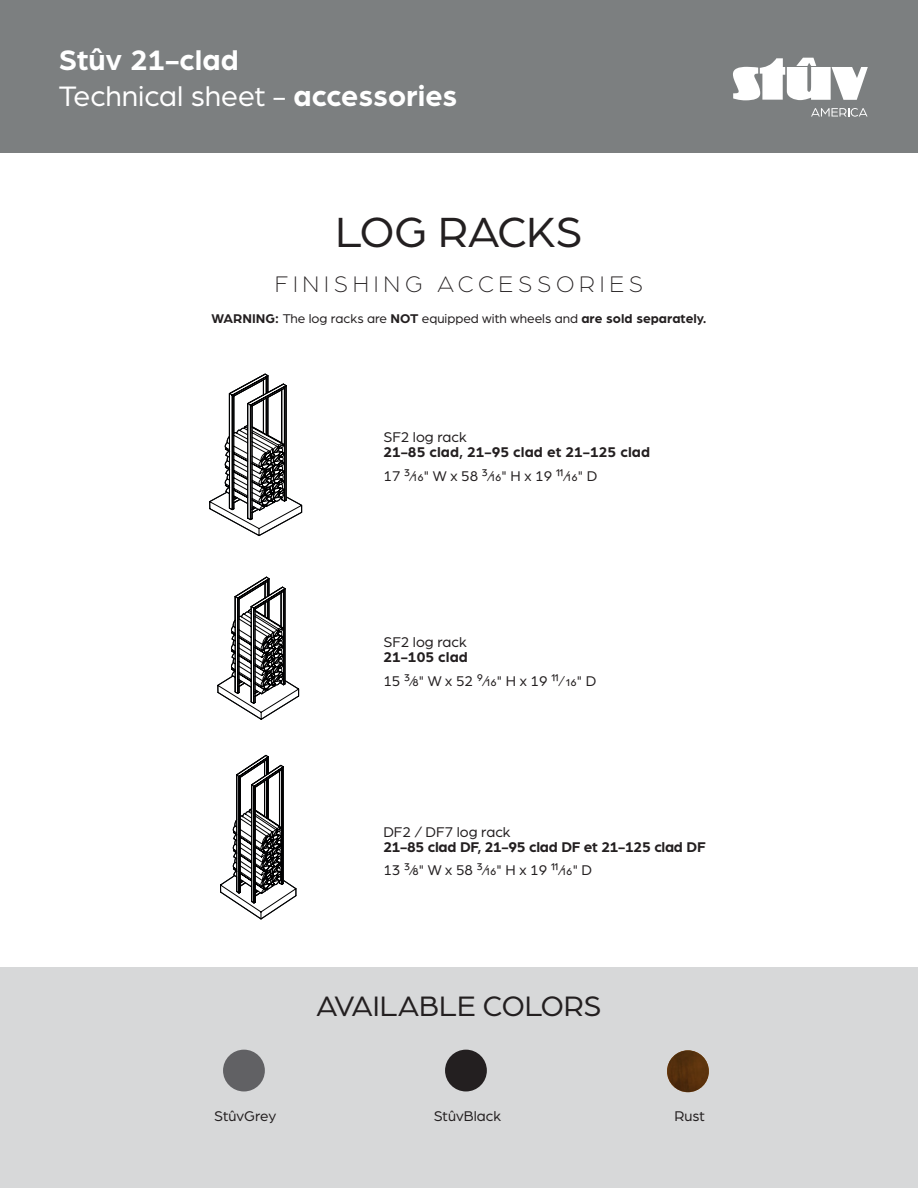
<style>
.page{position:relative;width:918px;height:1188px;background:#fff}
.page>*{position:absolute;margin:0;border:0;box-sizing:border-box;transform-origin:0 0}
.t1{font:45px "Arboria";color:#231f20}
.t2{font:700 30px/36px "Arboria";color:#fff}
.t3{font:30px "Arboria";color:#231f20}
.t4{font:300 24px "Arboria";letter-spacing:.2em;color:#231f20}
.t5{font:15px "Arboria";color:#231f20}
.t6{font:700 15px "Arboria";color:#231f20}
.t7{font:700 15px "Arboria";letter-spacing:-.02em;color:#231f20}
.t8{font:13.5px "Arboria";color:#231f20}
.s1{font-weight:400}
.s2{font-weight:700}
</style>
<div class="page">
<div style="left:0;top:0;width:918px;height:152px;background:#7c7f80"></div>
<div style="left:0;top:968px;width:918px;height:220px;background:#d7d8d9"></div>
<svg style="left:733px;top:58px;width:135px;height:43px"></svg>
<svg style="left:811px;top:108px;width:57px;height:9px"></svg>
<svg style="left:209px;top:374px;width:94px;height:346px"></svg>
<svg style="left:220px;top:754px;width:77px;height:166px"></svg>
<div style="left:223px;top:1050px;width:42px;height:41px;background:#616164;border-radius:50%"></div>
<div style="left:445px;top:1050px;width:42px;height:41px;background:#231f20;border-radius:50%"></div>
<img style="left:667px;top:1050px;width:42px;height:42px;border-radius:21px">
<h2 class="t2" style="left:59px;top:44px;width:400px">Stûv 21-clad<br><span class="s1">Technical sheet -</span> accessories</h2>
<h1 class="t1" style="left:336px;top:215px;width:248px">LOG RACKS</h1>
<h3 class="t4" style="left:275px;top:269px;width:370px">FINISHING ACCESSORIES</h3>
<p class="t8" style="left:212px;top:314px;width:497px"><span class="s2">WARNING:</span> The log racks are <span class="s2">NOT</span> equipped with wheels and <span class="s2">are sold separately.</span></p>
<p class="t5" style="left:383px;top:432px;width:85px">SF2 log rack</p>
<p class="t6" style="left:383px;top:446px;width:268px">21-85 clad, 21-95 clad et 21-125 clad</p>
<p class="t5" style="left:383px;top:470px;width:215px">17 3⁄16" W x 58 3⁄16" H x 19 11⁄16" D</p>
<p class="t5" style="left:383px;top:637px;width:85px">SF2 log rack</p>
<p class="t6" style="left:383px;top:651px;width:86px">21-105 clad</p>
<p class="t5" style="left:383px;top:675px;width:215px">15 3⁄8" W x 52 9⁄16" H x 19 11⁄ 16" D</p>
<p class="t5" style="left:383px;top:826px;width:129px">DF2 / DF7 log rack</p>
<p class="t7" style="left:383px;top:841px;width:324px">21-85 clad DF, 21-95 clad DF et 21-125 clad DF</p>
<p class="t5" style="left:383px;top:864px;width:210px">13 3⁄8" W x 58 3⁄16" H x 19 11⁄16" D</p>
<h2 class="t3" style="left:316px;top:996px;width:287px">AVAILABLE COLORS</h2>
<p class="t5" style="left:214px;top:1110px;width:64px">StûvGrey</p>
<p class="t5" style="left:434px;top:1110px;width:69px">StûvBlack</p>
<p class="t5" style="left:674px;top:1110px;width:32px">Rust</p>
</div>
